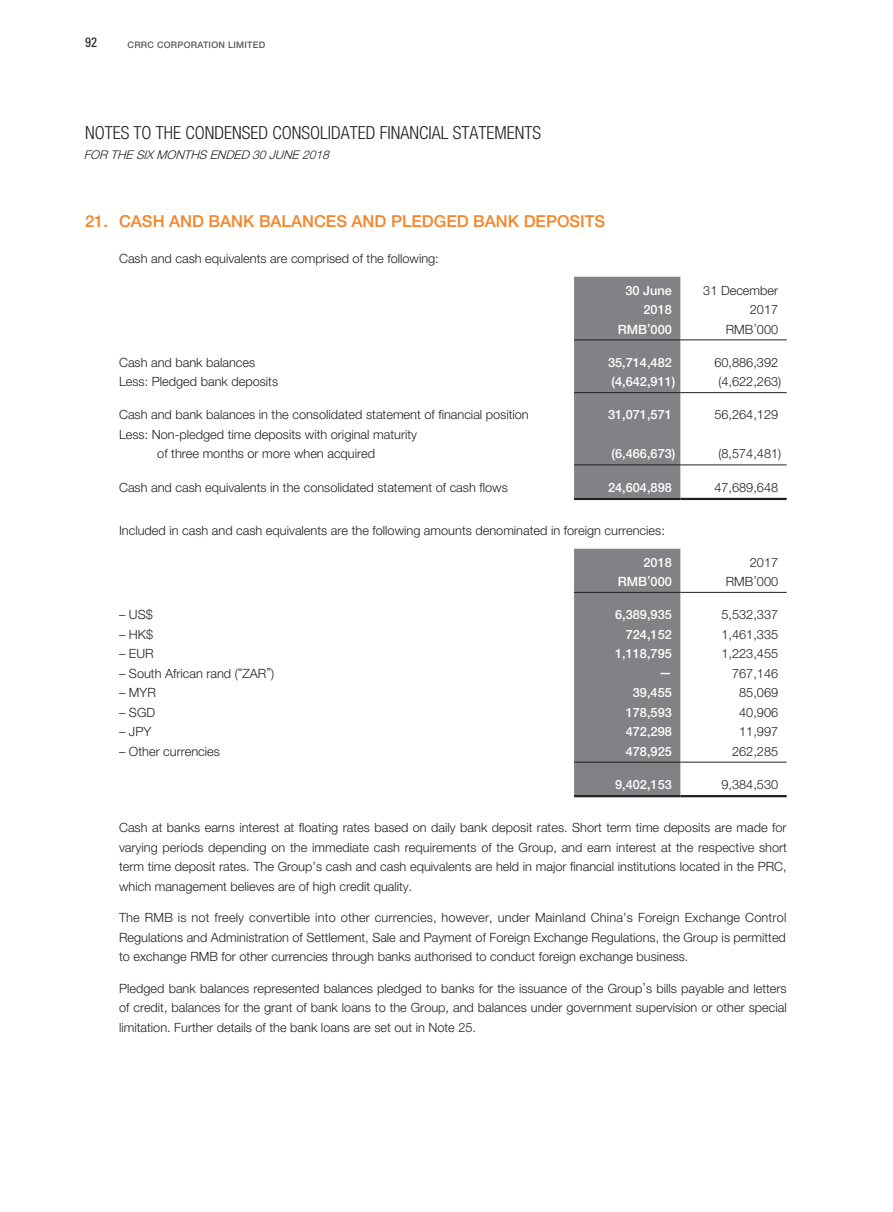
<style>
.page{position:relative;width:893px;height:1212px;background:#fff}
.page>*{position:absolute;margin:0;border:0;box-sizing:border-box;transform-origin:0 0}
.t1{font:300 condensed 18px "Helvetica Neue LT Std";color:#231f20}
._3__標題{font:500 16.5px "Helvetica Neue LT Std";color:#f58427}
.t2{font:condensed 13.5px "Univers LT Std";color:#231f20}
._1__內文{font:300 12.75px/19.5px "Helvetica Neue LT Std";color:#231f20;text-align:justify}
._1__內文-2{font:500 12.75px "Helvetica Neue LT Std";color:#fff}
.t3{font:italic 300 12px "Helvetica Neue LT Std";color:#231f20}
.t4{font:500 9px "Helvetica Neue LT Std";letter-spacing:.03em;color:#57585a}
</style>
<div class="page">
<div style="left:574px;top:277px;width:106px;height:221px;background:#808285"></div>
<hr style="left:574px;top:339px;width:106px;height:1px;background:#231f20">
<hr style="left:680px;top:339px;width:107px;height:1px;background:#231f20">
<hr style="left:574px;top:392px;width:106px;height:1px;background:#231f20">
<hr style="left:680px;top:392px;width:107px;height:1px;background:#231f20">
<hr style="left:574px;top:464px;width:106px;height:1px;background:#231f20">
<hr style="left:680px;top:464px;width:107px;height:1px;background:#231f20">
<hr style="left:574px;top:498px;width:106px;height:2px;background:#231f20">
<hr style="left:680px;top:498px;width:107px;height:2px;background:#231f20">
<div style="left:574px;top:549px;width:106px;height:246px;background:#808285"></div>
<hr style="left:574px;top:592px;width:106px;height:1px;background:#231f20">
<hr style="left:680px;top:592px;width:107px;height:1px;background:#231f20">
<hr style="left:574px;top:762px;width:106px;height:1px;background:#231f20">
<hr style="left:680px;top:762px;width:107px;height:1px;background:#231f20">
<hr style="left:574px;top:795px;width:106px;height:2px;background:#231f20">
<hr style="left:680px;top:795px;width:107px;height:2px;background:#231f20">
<p class="t2" style="left:85px;top:34px;width:13px">92</p>
<p class="t4" style="left:128px;top:40px;width:139px">CRRC CORPORATION LIMITED</p>
<h1 class="t1" style="left:85px;top:123px;width:458px">NOTES TO THE CONDENSED CONSOLIDATED FINANCIAL STATEMENTS</h1>
<p class="t3" style="left:84px;top:147px;width:250px">FOR THE SIX MONTHS ENDED 30 JUNE 2018</p>
<p class="_3__標題" style="left:85px;top:212px;width:522px">21. CASH AND BANK BALANCES AND PLEDGED BANK DEPOSITS</p>
<p class="_1__內文" style="left:119px;top:249px;width:321px">Cash and cash equivalents are comprised of the following:</p>
<p class="_1__內文-2" style="left:626px;top:282px;width:48px">30 June</p>
<p class="_1__內文-2" style="left:643px;top:302px;width:30px">2018</p>
<p class="_1__內文" style="left:703px;top:280px;width:76px">31 December</p>
<p class="_1__內文" style="left:750px;top:300px;width:30px">2017</p>
<p class="_1__內文-2" style="left:618px;top:321px;width:56px">RMB’000</p>
<p class="_1__內文" style="left:726px;top:319px;width:54px">RMB’000</p>
<p class="_1__內文" style="left:119px;top:352px;width:138px">Cash and bank balances</p>
<p class="_1__內文-2" style="left:608px;top:354px;width:65px">35,714,482</p>
<p class="_1__內文" style="left:714px;top:352px;width:65px">60,886,392</p>
<p class="_1__內文" style="left:119px;top:372px;width:161px">Less: Pledged bank deposits</p>
<p class="_1__內文-2" style="left:612px;top:374px;width:65px">(4,642,911)</p>
<p class="_1__內文" style="left:718px;top:372px;width:64px">(4,622,263)</p>
<p class="_1__內文" style="left:119px;top:405px;width:411px">Cash and bank balances in the consolidated statement of financial position</p>
<p class="_1__內文-2" style="left:608px;top:407px;width:65px">31,071,571</p>
<p class="_1__內文" style="left:714px;top:405px;width:65px">56,264,129</p>
<p class="_1__內文" style="left:119px;top:424px;width:299px">Less: Non-pledged time deposits with original maturity</p>
<p class="_1__內文" style="left:157px;top:444px;width:219px">of three months or more when acquired</p>
<p class="_1__內文-2" style="left:612px;top:446px;width:65px">(6,466,673)</p>
<p class="_1__內文" style="left:718px;top:444px;width:64px">(8,574,481)</p>
<p class="_1__內文" style="left:119px;top:477px;width:390px">Cash and cash equivalents in the consolidated statement of cash flows</p>
<p class="_1__內文-2" style="left:608px;top:479px;width:65px">24,604,898</p>
<p class="_1__內文" style="left:714px;top:477px;width:65px">47,689,648</p>
<p class="_1__內文" style="left:119px;top:520px;width:547px">Included in cash and cash equivalents are the following amounts denominated in foreign currencies:</p>
<p class="_1__內文-2" style="left:643px;top:554px;width:30px">2018</p>
<p class="_1__內文" style="left:750px;top:552px;width:30px">2017</p>
<p class="_1__內文-2" style="left:618px;top:574px;width:56px">RMB’000</p>
<p class="_1__內文" style="left:726px;top:571px;width:54px">RMB’000</p>
<p class="_1__內文" style="left:119px;top:604px;width:35px">– US$</p>
<p class="_1__內文-2" style="left:615px;top:607px;width:58px">6,389,935</p>
<p class="_1__內文" style="left:721px;top:604px;width:58px">5,532,337</p>
<p class="_1__內文" style="left:119px;top:624px;width:36px">– HK$</p>
<p class="_1__內文-2" style="left:626px;top:626px;width:48px">724,152</p>
<p class="_1__內文" style="left:721px;top:624px;width:58px">1,461,335</p>
<p class="_1__內文" style="left:119px;top:643px;width:36px">– EUR</p>
<p class="_1__內文-2" style="left:615px;top:646px;width:58px">1,118,795</p>
<p class="_1__內文" style="left:721px;top:643px;width:58px">1,223,455</p>
<p class="_1__內文" style="left:119px;top:663px;width:157px">– South African rand (“ZAR”)</p>
<p class="_1__內文-2" style="left:659px;top:665px;width:14px">—</p>
<p class="_1__內文" style="left:732px;top:663px;width:48px">767,146</p>
<p class="_1__內文" style="left:119px;top:682px;width:38px">– MYR</p>
<p class="_1__內文-2" style="left:633px;top:685px;width:40px">39,455</p>
<p class="_1__內文" style="left:739px;top:682px;width:40px">85,069</p>
<p class="_1__內文" style="left:119px;top:702px;width:38px">– SGD</p>
<p class="_1__內文-2" style="left:626px;top:704px;width:48px">178,593</p>
<p class="_1__內文" style="left:739px;top:702px;width:40px">40,906</p>
<p class="_1__內文" style="left:119px;top:721px;width:34px">– JPY</p>
<p class="_1__內文-2" style="left:626px;top:724px;width:48px">472,298</p>
<p class="_1__內文" style="left:739px;top:721px;width:40px">11,997</p>
<p class="_1__內文" style="left:119px;top:741px;width:102px">– Other currencies</p>
<p class="_1__內文-2" style="left:626px;top:743px;width:48px">478,925</p>
<p class="_1__內文" style="left:732px;top:741px;width:48px">262,285</p>
<p class="_1__內文-2" style="left:615px;top:777px;width:58px">9,402,153</p>
<p class="_1__內文" style="left:721px;top:774px;width:58px">9,384,530</p>
<p class="_1__內文" style="left:119px;top:818px;width:669px">Cash at banks earns interest at floating rates based on daily bank deposit rates. Short term time deposits are made for varying periods depending on the immediate cash requirements of the Group, and earn interest at the respective short term time deposit rates. The Group’s cash and cash equivalents are held in major financial institutions located in the PRC, which management believes are of high credit quality.</p>
<p class="_1__內文" style="left:119px;top:908px;width:669px">The RMB is not freely convertible into other currencies, however, under Mainland China’s Foreign Exchange Control Regulations and Administration of Settlement, Sale and Payment of Foreign Exchange Regulations, the Group is permitted to exchange RMB for other currencies through banks authorised to conduct foreign exchange business.</p>
<p class="_1__內文" style="left:119px;top:978px;width:669px">Pledged bank balances represented balances pledged to banks for the issuance of the Group’s bills payable and letters of credit, balances for the grant of bank loans to the Group, and balances under government supervision or other special limitation. Further details of the bank loans are set out in Note 25.</p>
</div>
